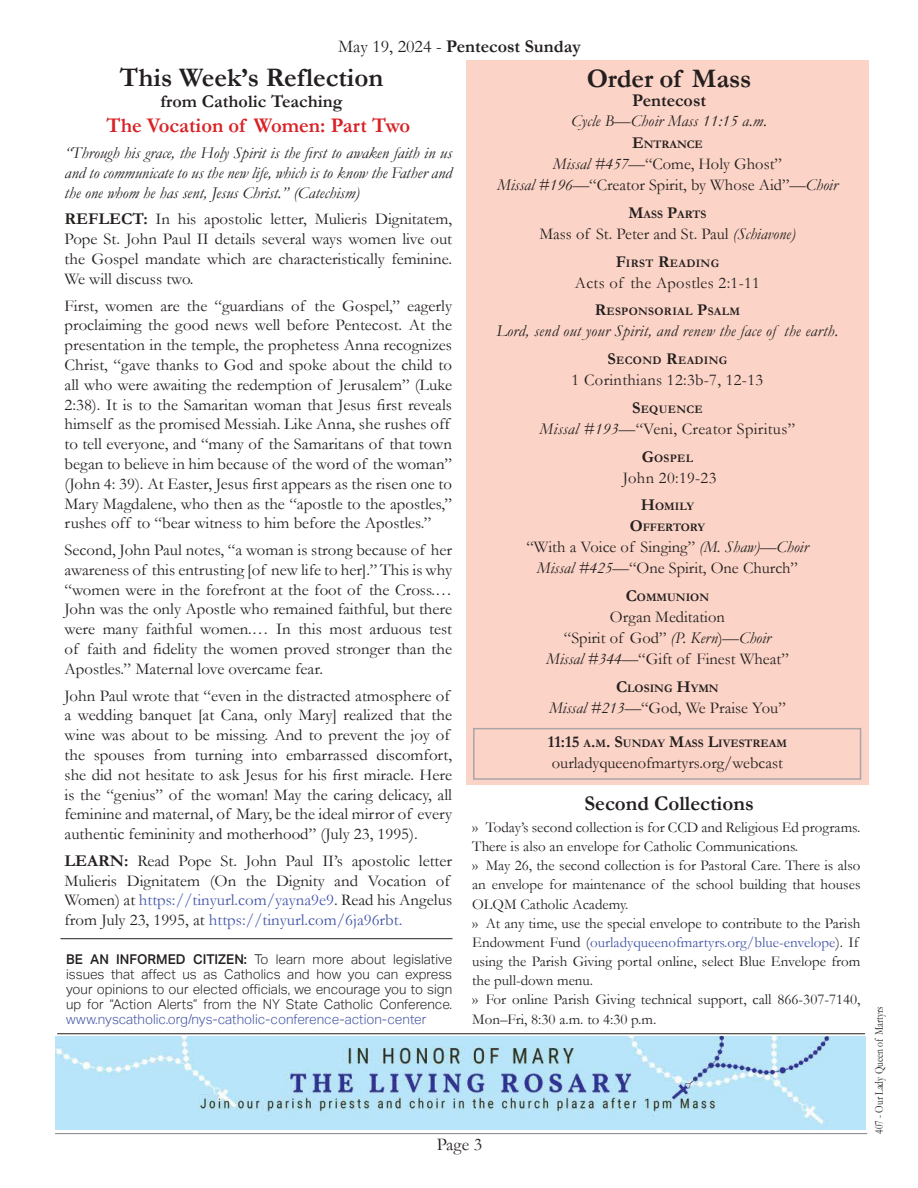
<style>
.page{position:relative;width:918px;height:1188px;background:#fff}
.page>*{position:absolute;margin:0;border:0;box-sizing:border-box;transform-origin:0 0}
.t1{font:700 27px "Garamond";color:#241f1f}
.t2{font:700 21px "Garamond";color:#d82126}
.t3{font:700 21px "Garamond";color:#241f1f}
.t4{font:700 18px "Garamond";color:#241f1f}
.t5{font:18px "Garamond";color:#241f1f}
.t6{font:16.5px/19.8px "Garamond";color:#241f1f;text-align:center}
.t7{font:italic 16.5px/19.8px "Garamond";letter-spacing:.01em;color:#241f1f;text-align:justify}
.t8{font:16.5px "Garamond";letter-spacing:.02em;color:#241f1f}
.t9{font:15px/19.2px "Garamond";color:#241f1f}
.t10{font:300 13.5px/15px "Aktiv Grotesk";color:#241f1f;text-align:justify}
.t11{font:300 13.5px "Aktiv Grotesk";color:#4455a7}
.t12{font:12px "Garamond";color:#241f1f;scale:.8 1}
.t13{font:700 11.55px/21px "Garamond";color:#241f1f;text-align:center}
.t14{font:700 11.55px "Garamond";letter-spacing:.03em;color:#241f1f}
.s1{font-weight:400}
.s2{font-weight:700}
.s3{color:#4455a7}
.s4{font-weight:500}
.s5{font-size:16.5px}
.s6{font-style:italic}
.s7{font-style:inherit}
</style>
<div class="page">
<div style="left:466px;top:60px;width:403px;height:725px;background:#fbd4c7"></div>
<hr style="left:55px;top:1133px;width:812px;height:1px;background:#838182">
<div style="left:473px;top:728px;width:388px;height:52px;border:2px solid #aaa5a9"></div>
<img style="left:55px;top:1037px;width:810px;height:93px">
<hr style="left:60px;top:938px;width:393px;height:1px;background:#241f1f">
<hr style="left:57px;top:1033px;width:808px;height:1px;background:#241f1f">
<p class="t4" style="left:338px;top:34px;width:244px"><span class="s1">May 19, 2024 -</span> Pentecost Sunday</p>
<h1 class="t1" style="left:120px;top:59px;width:265px">This Week’s Reflection</h1>
<p class="t4" style="left:161px;top:89px;width:184px">from Catholic Teaching</p>
<p class="t2" style="left:106px;top:111px;width:305px">The Vocation of Women: Part Two</p>
<p class="t7" style="left:65px;top:143px;width:389px">“Through his grace, the Holy Spirit is the first to awaken faith in us and to communicate to us the new life, which is to know the Father and the one whom he has sent, Jesus Christ.” (Catechism)</p>
<p class="t6" style="left:65px;top:209px;width:389px;text-align:justify"><span class="s2">REFLECT:</span> In his apostolic letter, Mulieris Dignitatem, Pope St. John Paul II details several ways women live out the Gospel mandate which are characteristically feminine.<br>We will discuss two.</p>
<p class="t6" style="left:65px;top:295px;width:389px;text-align:left">First, women are the “guardians of the Gospel,” eagerly proclaiming the good news well before Pentecost. At the presentation in the temple, the prophetess Anna recognizes Christ, “gave thanks to God and spoke about the child to all who were awaiting the redemption of Jerusalem” (Luke 2:38). It is to the Samaritan woman that Jesus first reveals himself as the promised Messiah. Like Anna, she rushes off to tell everyone, and “many of the Samaritans of that town began to believe in him because of the word of the woman” (John 4: 39). At Easter, Jesus first appears as the risen one to Mary Magdalene, who then as the “apostle to the apostles,” rushes off to “bear witness to him before the Apostles.”</p>
<p class="t6" style="left:65px;top:540px;width:389px;text-align:justify">Second, John Paul notes, “a woman is strong because of her awareness of this entrusting [of new life to her].” This is why “women were in the forefront at the foot of the Cross.… John was the only Apostle who remained faithful, but there were many faithful women.… In this most arduous test of faith and fidelity the women proved stronger than the Apostles.” Maternal love overcame fear.</p>
<p class="t6" style="left:65px;top:685px;width:389px;text-align:left">John Paul wrote that “even in the distracted atmosphere of a wedding banquet [at Cana, only Mary] realized that the wine was about to be missing. And to prevent the joy of the spouses from turning into embarrassed discomfort, she did not hesitate to ask Jesus for his first miracle. Here is the “genius” of the woman! May the caring delicacy, all feminine and maternal, of Mary, be the ideal mirror of every authentic femininity and motherhood” (July 23, 1995).</p>
<p class="t6" style="left:65px;top:850px;width:389px;text-align:left"><span class="s2">LEARN:</span> Read Pope St. John Paul II’s apostolic letter Mulieris Dignitatem (On the Dignity and Vocation of Women) at <span class="s3">https://tinyurl.com/yayna9e9</span>. Read his Angelus from July 23, 1995, at <span class="s3">https://tinyurl.com/6ja96rbt.</span></p>
<p class="t10" style="left:66px;top:952px;width:388px"><span class="s4">BE AN INFORMED CITIZEN:</span> To learn more about legislative issues that affect us as Catholics and how you can express your opinions to our elected officials, we encourage you to sign up for “Action Alerts” from the NY State Catholic Conference.</p>
<p class="t11" style="left:66px;top:1012px;width:362px">www.nyscatholic.org/nys-catholic-conference-action-center</p>
<h1 class="t1" style="left:587px;top:60px;width:166px">Order of Mass</h1>
<p class="t4" style="left:632px;top:88px;width:76px">Pentecost</p>
<p class="t7" style="left:571px;top:110px;width:197px">Cycle B—Choir Mass 11:15 a.m.</p>
<p class="t13" style="left:632px;top:134px;width:72px"><span class="s5">E</span>NTRANCE</p>
<p class="t6" style="left:497px;top:153px;width:342px;line-height:21px"><span class="s6">Missal #457</span>—“Come, Holy Ghost”<br><span class="s6">Missal #196</span>—“Creator Spirit, by Whose Aid”—<span class="s6">Choir</span></p>
<p class="t13" style="left:628px;top:204px;width:79px"><span class="s5">M</span>ASS <span class="s5">P</span>ARTS</p>
<p class="t6" style="left:539px;top:223px;width:258px">Mass of St. Peter and St. Paul <span class="s6">(Schiavone)</span></p>
<p class="t14" style="left:616px;top:255px;width:105px"><span class="s5">F</span>IRST <span class="s5">R</span>EADING</p>
<p class="t8" style="left:575px;top:271px;width:187px">Acts of the Apostles 2:1-11</p>
<p class="t14" style="left:595px;top:304px;width:146px"><span class="s5">R</span>ESP ONSORIAL <span class="s5">P</span>SALM</p>
<p class="t7" style="left:496px;top:321px;width:344px">Lord, send out your Spirit, and renew the face of the earth.</p>
<p class="t14" style="left:608px;top:353px;width:121px"><span class="s5">S</span>ECOND <span class="s5">R</span>EADING</p>
<p class="t8" style="left:572px;top:369px;width:193px">1 Corinthians 12:3b-7, 12-13</p>
<p class="t13" style="left:632px;top:399px;width:72px"><span class="s5">S</span>EQUENCE</p>
<p class="t8" style="left:540px;top:418px;width:257px"><span class="s6">Missal #193</span>—“Veni, Creator Spiritus”</p>
<p class="t13" style="left:642px;top:448px;width:53px"><span class="s5">G</span>OSPEL</p>
<p class="t8" style="left:623px;top:466px;width:95px">John 20:19-23</p>
<p class="t13" style="left:630px;top:496px;width:77px"><span class="s5">H</span>OMILY<br><span class="s5">O</span>FFERTORY</p>
<p class="t6" style="left:527px;top:536px;width:283px;line-height:21px">“With a Voice of Singing” <span class="s6">(M. Shaw)</span><span class="s7">—</span><span class="s6">Choir<br>Missal #425</span><span class="s7">—</span>“One Spirit, One Church”</p>
<p class="t13" style="left:626px;top:587px;width:85px"><span class="s5">C</span>OMMUNION</p>
<p class="t6" style="left:546px;top:606px;width:244px;line-height:21px">Organ Meditation<br>“Spirit of God” <span class="s6">(P. Kern</span><span class="s7">)</span>—<span class="s6">Choir<br>Missal #344</span><span class="s7">—</span>“Gift of Finest Wheat”</p>
<p class="t13" style="left:616px;top:678px;width:104px"><span class="s5">C</span>LOSING <span class="s5">H</span>YMN</p>
<p class="t6" style="left:549px;top:697px;width:238px"><span class="s6">Missal #213</span>—“God, We Praise You”</p>
<p class="t13" style="left:548px;top:733px;width:240px"><span class="s5">11:15</span> A<span class="s5">.</span>M<span class="s5">. S</span>UNDAY <span class="s5">M</span>ASS <span class="s5">L</span>IVESTREAM</p>
<p class="t6" style="left:552px;top:753px;width:233px">ourladyqueenofmartyrs.org/webcast</p>
<p class="t3" style="left:585px;top:789px;width:171px">Second Collections</p>
<p class="t9" style="left:472px;top:817px;width:390px">›› Today’s second collection is for CCD and Religious Ed programs.<br>There is also an envelope for Catholic Communications.<br>›› May 26, the second collection is for Pastoral Care. There is also an envelope for maintenance of the school building that houses OLQM Catholic Academy.<br>›› At any time, use the special envelope to contribute to the Parish Endowment Fund (<span class="s3">ourladyqueenofmartyrs.org/blue-envelope</span>). If using the Parish Giving portal online, select Blue Envelope from the pull-down menu.<br>›› For online Parish Giving technical support, call 866-307-7140, Mon–Fri, 8:30 a.m. to 4:30 p.m.</p>
<p class="t5" style="left:437px;top:1133px;width:47px">Page 3</p>
<p class="t12" style="left:871px;top:1134px;width:161px;rotate:-90deg">407 - Our Lady Queen of Martyrs</p>
</div>
